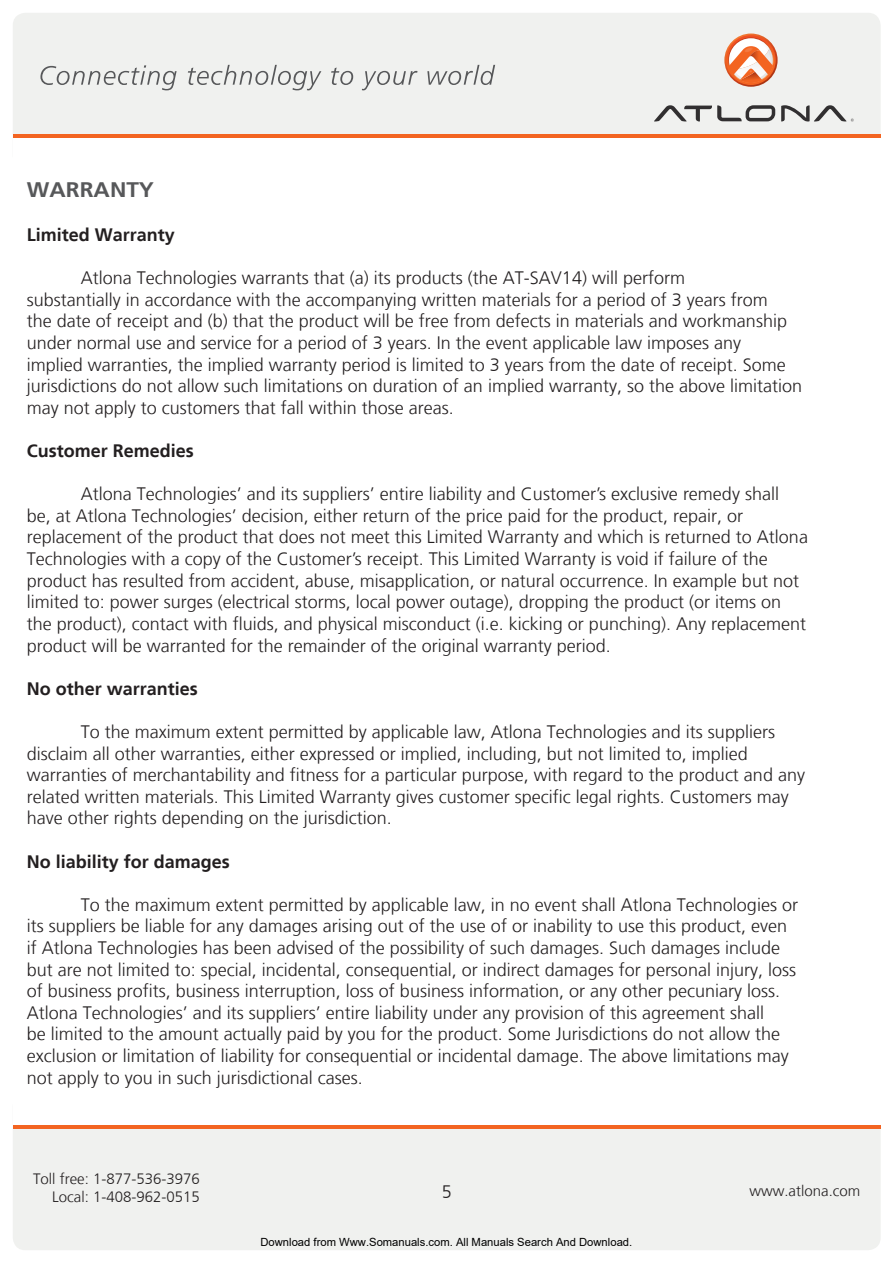
<style>
.page{position:relative;width:893px;height:1263px;background:#fff}
.page>*{position:absolute;margin:0;border:0;box-sizing:border-box;transform-origin:0 0}
.t1{font:700 21px "Frutiger LT";color:#57585a;scale:1.08 1}
.t2{font:300 18px "Frutiger LT";color:#231f20}
.t3{font:700 18px "Frutiger LT";color:#231f20}
.t4{font:300 15px/18px "Frutiger LT";color:#231f20;text-align:right}
.t5{font:11.25px "Arial";color:#000}
</style>
<div class="page">
<div style="left:13px;top:1094px;width:868px;height:156px;background:#f0f1ef;border-radius:13px"></div>
<div style="left:13px;top:1091px;width:868px;height:36px;background:#fff"></div>
<hr style="left:13px;top:1125px;width:868px;height:3px;background:#f36421">
<div style="left:13px;top:13px;width:868px;height:156px;background:#f0f1ef;border-radius:13px"></div>
<div style="left:13px;top:136px;width:868px;height:36px;background:#fff"></div>
<hr style="left:13px;top:134px;width:868px;height:4px;background:#f36421">
<svg style="left:654px;top:105px;width:121px;height:16px"></svg>
<svg style="left:781px;top:105px;width:73px;height:17px"></svg>
<svg style="left:724px;top:34px;width:54px;height:53px"></svg>
<svg style="left:726px;top:35px;width:50px;height:50px"></svg>
<svg style="left:728px;top:37px;width:46px;height:46px"></svg>
<svg style="left:40px;top:65px;width:137px;height:25px"></svg>
<svg style="left:188px;top:65px;width:133px;height:25px"></svg>
<svg style="left:331px;top:68px;width:22px;height:17px"></svg>
<svg style="left:362px;top:71px;width:55px;height:19px"></svg>
<svg style="left:427px;top:65px;width:68px;height:20px"></svg>
<p class="t1" style="left:27px;top:178px;width:119px">WARRANTY</p>
<p class="t3" style="left:27px;top:224px;width:150px">Limited Warranty</p>
<p class="t2" style="left:81px;top:268px;width:606px">Atlona Technologies warrants that (a) its products (the AT-SAV14) will perform</p>
<p class="t2" style="left:27px;top:289px;width:743px">substantially in accordance with the accompanying written materials for a period of 3 years from</p>
<p class="t2" style="left:27px;top:311px;width:762px">the date of receipt and (b) that the product will be free from defects in materials and workmanship</p>
<p class="t2" style="left:27px;top:333px;width:716px">under normal use and service for a period of 3 years. In the event applicable law imposes any</p>
<p class="t2" style="left:27px;top:354px;width:761px">implied warranties, the implied warranty period is limited to 3 years from the date of receipt. Some</p>
<p class="t2" style="left:27px;top:376px;width:777px">jurisdictions do not allow such limitations on duration of an implied warranty, so the above limitation</p>
<p class="t2" style="left:27px;top:397px;width:429px">may not apply to customers that fall within those areas.</p>
<p class="t3" style="left:27px;top:440px;width:169px">Customer Remedies</p>
<p class="t2" style="left:81px;top:484px;width:700px">Atlona Technologies’ and its suppliers’ entire liability and Customer’s exclusive remedy shall</p>
<p class="t2" style="left:27px;top:505px;width:718px">be, at Atlona Technologies’ decision, either return of the price paid for the product, repair, or</p>
<p class="t2" style="left:27px;top:527px;width:783px">replacement of the product that does not meet this Limited Warranty and which is returned to Atlona</p>
<p class="t2" style="left:27px;top:549px;width:743px">Technologies with a copy of the Customer’s receipt. This Limited Warranty is void if failure of the</p>
<p class="t2" style="left:27px;top:570px;width:774px">product has resulted from accident, abuse, misapplication, or natural occurrence. In example but not</p>
<p class="t2" style="left:27px;top:592px;width:756px">limited to: power surges (electrical storms, local power outage), dropping the product (or items on</p>
<p class="t2" style="left:27px;top:613px;width:781px">the product), contact with fluids, and physical misconduct (i.e. kicking or punching). Any replacement</p>
<p class="t2" style="left:27px;top:635px;width:586px">product will be warranted for the remainder of the original warranty period.</p>
<p class="t3" style="left:27px;top:678px;width:173px">No other warranties</p>
<p class="t2" style="left:81px;top:721px;width:696px">To the maximum extent permitted by applicable law, Atlona Technologies and its suppliers</p>
<p class="t2" style="left:27px;top:743px;width:723px">disclaim all other warranties, either expressed or implied, including, but not limited to, implied</p>
<p class="t2" style="left:27px;top:765px;width:780px">warranties of merchantability and fitness for a particular purpose, with regard to the product and any</p>
<p class="t2" style="left:27px;top:786px;width:763px">related written materials. This Limited Warranty gives customer specific legal rights. Customers may</p>
<p class="t2" style="left:27px;top:808px;width:367px">have other rights depending on the jurisdiction.</p>
<p class="t3" style="left:27px;top:851px;width:205px">No liability for damages</p>
<p class="t2" style="left:81px;top:894px;width:719px">To the maximum extent permitted by applicable law, in no event shall Atlona Technologies or</p>
<p class="t2" style="left:27px;top:916px;width:762px">its suppliers be liable for any damages arising out of the use of or inability to use this product, even</p>
<p class="t2" style="left:27px;top:937px;width:755px">if Atlona Technologies has been advised of the possibility of such damages. Such damages include</p>
<p class="t2" style="left:27px;top:959px;width:771px">but are not limited to: special, incidental, consequential, or indirect damages for personal injury, loss</p>
<p class="t2" style="left:27px;top:981px;width:755px">of business profits, business interruption, loss of business information, or any other pecuniary loss.</p>
<p class="t2" style="left:27px;top:1002px;width:739px">Atlona Technologies’ and its suppliers’ entire liability under any provision of this agreement shall</p>
<p class="t2" style="left:27px;top:1024px;width:755px">be limited to the amount actually paid by you for the product. Some Jurisdictions do not allow the</p>
<p class="t2" style="left:27px;top:1045px;width:764px">exclusion or limitation of liability for consequential or incidental damage. The above limitations may</p>
<p class="t2" style="left:27px;top:1067px;width:338px">not apply to you in such jurisdictional cases.</p>
<p class="t4" style="left:33px;top:1170px;width:168px">Toll free: 1-877-536-3976<br>Local: 1-408-962-0515</p>
<p class="t2" style="left:442px;top:1181px;width:12px">5</p>
<p class="t4" style="left:749px;top:1181px;width:112px">www.atlona.com</p>
<p class="t5" style="left:260px;top:1235px;width:373px">Download from Www.Somanuals.com. All Manuals Search And Download.</p>
</div>
